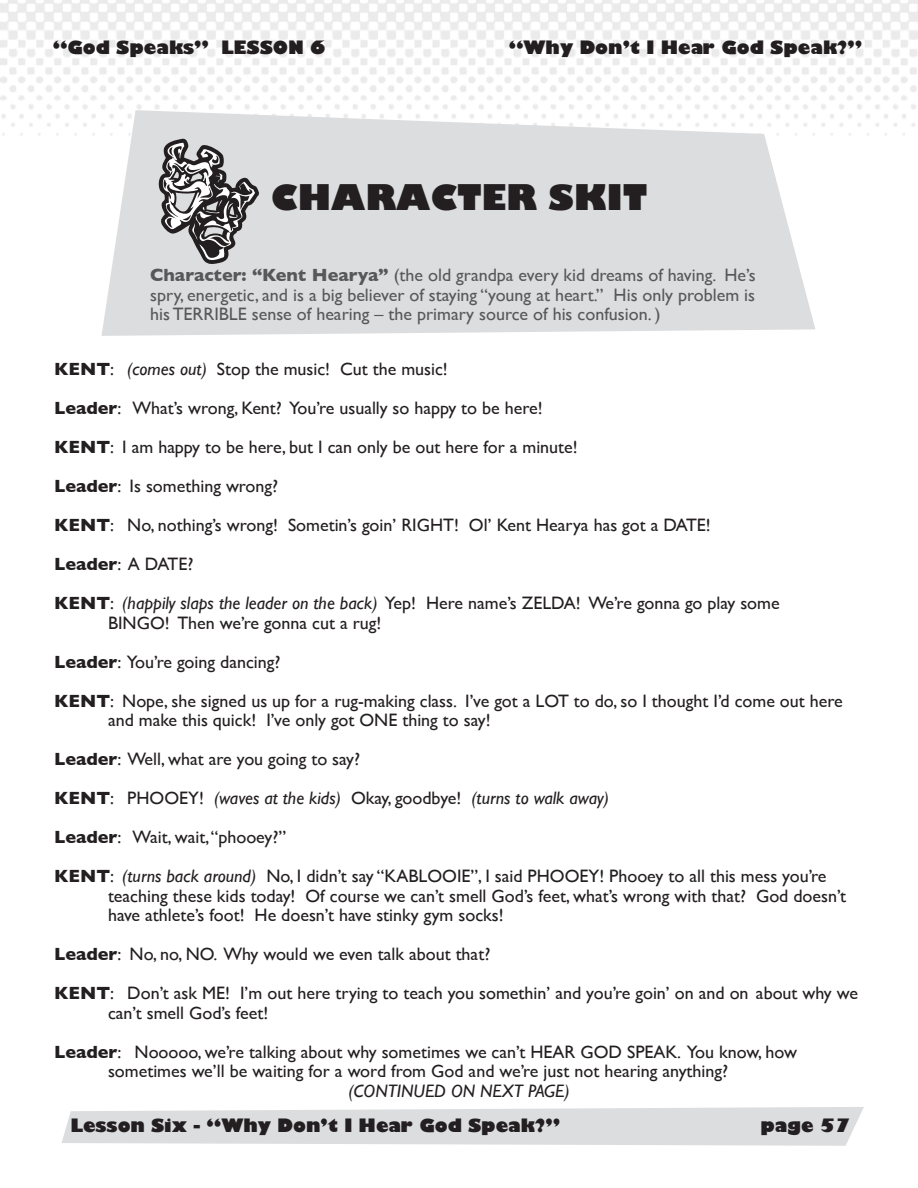
<style>
.page{position:relative;width:918px;height:1188px;background:#fff}
.page>*{position:absolute;margin:0;border:0;box-sizing:border-box;transform-origin:0 0}
.t1{font:800 34.5px "Gill Sans";color:#231f20}
.t2{font:18px "Gill Sans";color:#231f20}
.t3{font:18px/19.5px "Gill Sans";color:#57585a;text-align:justify}
.t4{font:800 18px "Gill Sans";color:#231f20}
.t5{font:italic 18px "Gill Sans";color:#231f20}
.s1{font-weight:700}
.s2{font-style:italic}
.s3{font-weight:700;font-style:normal}
.s4{font-style:normal}
</style>
<div class="page">
<img style="left:0;top:0;width:918px;height:136px">
<svg style="left:62px;top:1107px;width:802px;height:39px;background:#dfe0e2"></svg>
<svg style="left:102px;top:110px;width:713px;height:226px;background:#e0e1e3"></svg>
<svg style="left:157px;top:139px;width:102px;height:125px;background:#9d9c9d"></svg>
<p class="t4" style="left:53px;top:33px;width:274px">“God Speaks” LESSON 6</p>
<p class="t4" style="left:509px;top:33px;width:355px">“Why Don’t I Hear God Speak?”</p>
<p class="t1" style="left:271px;top:171px;width:378px">CHARACTER SKIT</p>
<p class="t3" style="left:150px;top:265px;width:607px"><span class="s1">Character: “Kent Hearya”</span> (the old grandpa every kid dreams of having. He’s spry, energetic, and is a big believer of staying “young at heart.” His only problem is his TERRIBLE sense of hearing – the primary source of his confusion. )</p>
<p class="t2" style="left:54px;top:359px;width:395px"><span class="s1">KENT</span>: <span class="s2">(comes out)</span> Stop the music! Cut the music!</p>
<p class="t2" style="left:54px;top:398px;width:490px"><span class="s1">Leader</span>: What’s wrong, Kent? You’re usually so happy to be here!</p>
<p class="t2" style="left:54px;top:437px;width:525px"><span class="s1">KENT</span>: I am happy to be here, but I can only be out here for a minute!</p>
<p class="t2" style="left:54px;top:476px;width:226px"><span class="s1">Leader</span>: Is something wrong?</p>
<p class="t2" style="left:54px;top:515px;width:658px"><span class="s1">KENT</span>: No, nothing’s wrong! Sometin’s goin’ RIGHT! Ol’ Kent Hearya has got a DATE!</p>
<p class="t2" style="left:54px;top:554px;width:141px"><span class="s1">Leader</span>: A DATE?</p>
<p class="t2" style="left:54px;top:593px;width:727px"><span class="s1">KENT</span>: <span class="s2">(happily slaps the leader on the back)</span> Yep! Here name’s ZELDA! We’re gonna go play some</p>
<p class="t2" style="left:108px;top:612px;width:275px">BINGO! Then we’re gonna cut a rug!</p>
<p class="t2" style="left:54px;top:651px;width:228px"><span class="s1">Leader</span>: You’re going dancing?</p>
<p class="t2" style="left:54px;top:690px;width:790px"><span class="s1">KENT</span>: Nope, she signed us up for a rug-making class. I’ve got a LOT to do, so I thought I’d come out here</p>
<p class="t2" style="left:108px;top:710px;width:384px">and make this quick! I’ve only got ONE thing to say!</p>
<p class="t2" style="left:54px;top:749px;width:308px"><span class="s1">Leader</span>: Well, what are you going to say?</p>
<p class="t5" style="left:54px;top:788px;width:557px"><span class="s3">KENT</span><span class="s4">: PHOOEY!</span> (waves at the kids) <span class="s4">Okay, goodbye!</span> (turns to walk away)</p>
<p class="t2" style="left:54px;top:827px;width:234px"><span class="s1">Leader</span>: Wait, wait, “phooey?”</p>
<p class="t2" style="left:54px;top:866px;width:774px"><span class="s1">KENT</span>: <span class="s2">(turns back around)</span> No, I didn’t say “KABLOOIE”, I said PHOOEY! Phooey to all this mess you’re</p>
<p class="t2" style="left:108px;top:885px;width:740px">teaching these kids today! Of course we can’t smell God’s feet, what’s wrong with that? God doesn’t</p>
<p class="t2" style="left:108px;top:905px;width:397px">have athlete’s foot! He doesn’t have stinky gym socks!</p>
<p class="t2" style="left:54px;top:944px;width:438px"><span class="s1">Leader</span>: No, no, NO. Why would we even talk about that?</p>
<p class="t2" style="left:54px;top:983px;width:806px"><span class="s1">KENT</span>: Don’t ask ME! I’m out here trying to teach you somethin’ and you’re goin’ on and on about why we</p>
<p class="t2" style="left:108px;top:1002px;width:162px">can’t smell God’s feet!</p>
<p class="t2" style="left:54px;top:1041px;width:745px"><span class="s1">Leader</span>: Nooooo, we’re talking about why sometimes we can’t HEAR GOD SPEAK. You know, how</p>
<p class="t2" style="left:108px;top:1061px;width:622px">sometimes we’ll be waiting for a word from God and we’re just not hearing anything?</p>
<p class="t5" style="left:348px;top:1080px;width:223px">(CONTINUED ON NEXT PAGE)</p>
<p class="t4" style="left:70px;top:1112px;width:491px">Lesson Six - “Why Don’t I Hear God Speak?”</p>
<p class="t4" style="left:760px;top:1112px;width:92px">page 57</p>
</div>
